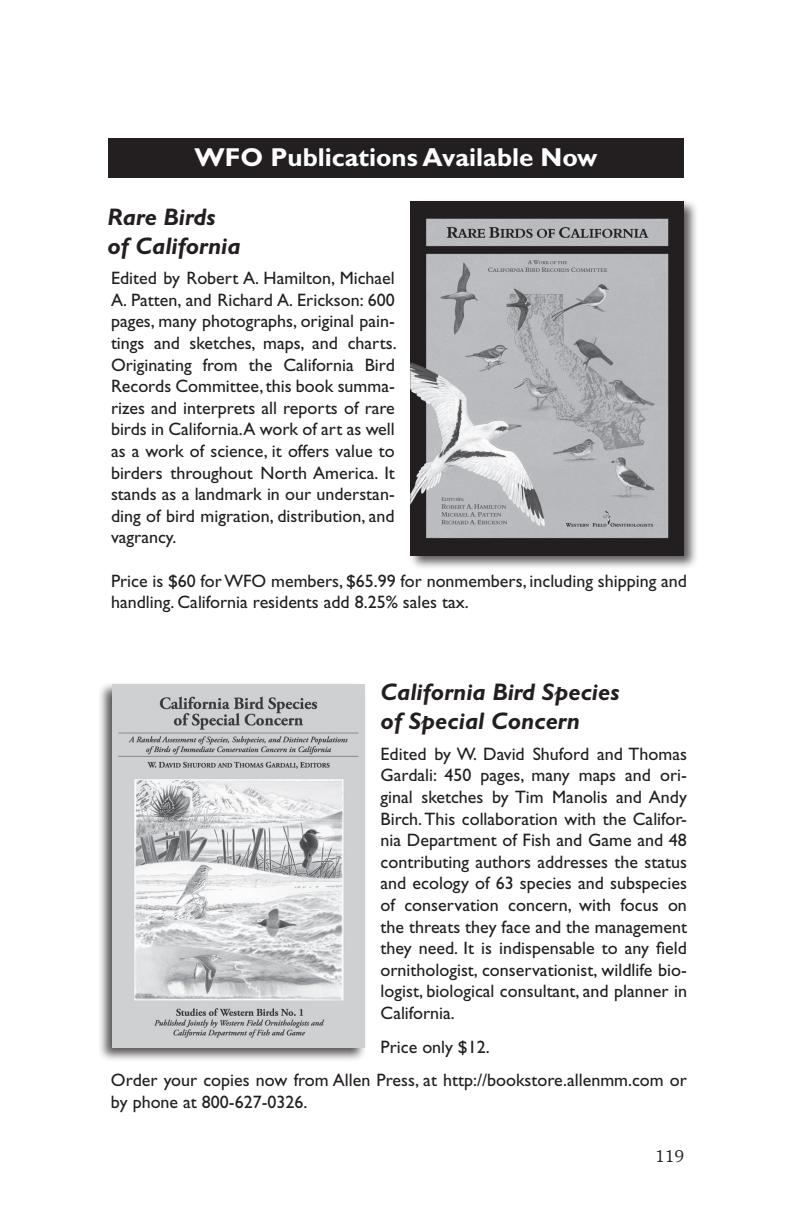
<style>
.page{position:relative;width:792px;height:1224px;background:#fff}
.page>*{position:absolute;margin:0;border:0;box-sizing:border-box;transform-origin:0 0}
.t1{font:700 26px "Gill Sans";color:#fff}
.t2{font:italic 700 24px/28.8px "Gill Sans";color:#231f20}
.t3{font:18px/21.6px "Gill Sans";color:#231f20;text-align:justify}
.t4{font:300 16px "Souvenir";color:#231f20}
</style>
<div class="page">
<div style="left:97px;top:681px;width:270px;height:381px;background:#231f20;opacity:.75"></div>
<img style="left:112px;top:684px;width:253px;height:364px">
<div style="left:408px;top:198px;width:290px;height:372px;background:#231f20;opacity:.75"></div>
<img style="left:411px;top:202px;width:273px;height:354px">
<div style="left:108px;top:138px;width:576px;height:39px;background:#231f20"></div>
<h1 class="t1" style="left:195px;top:142px;width:404px">WFO Publications Available Now</h1>
<h2 class="t2" style="left:107px;top:203px;width:135px">Rare Birds of California</h2>
<p class="t3" style="left:111px;top:267px;width:287px">Edited by Robert A. Hamilton, Michael A. Patten, and Richard A. Erickson: 600 pages, many photographs, original pain&shy;tings and sketches, maps, and charts.<br>Originating from the California Bird Records Committee, this book summa&shy;rizes and interprets all reports of rare birds in California.A work of art as well as a work of science, it offers value to birders throughout North America. It stands as a landmark in our understan&shy;ding of bird migration, distribution, and vagrancy.</p>
<p class="t3" style="left:111px;top:570px;width:577px">Price is $60 for WFO members, $65.99 for nonmembers, including shipping and handling. California residents add 8.25% sales tax.</p>
<h2 class="t2" style="left:381px;top:677px;width:240px">California Bird Species of Special Concern</h2>
<p class="t3" style="left:381px;top:743px;width:308px">Edited by W. David Shuford and Thomas Gardali: 450 pages, many maps and ori&shy;ginal sketches by Tim Manolis and Andy Birch. This collaboration with the Califor&shy;nia Department of Fish and Game and 48 contributing authors addresses the status and ecology of 63 species and subspecies of conservation concern, with focus on the threats they face and the management they need. It is indispensable to any field ornithologist, conservationist, wildlife bio&shy;logist, biological consultant, and planner in California.</p>
<p class="t3" style="left:111px;top:1030px;width:577px;line-height:33.6px;text-indent:270px">Price only $12.<br>Order your copies now from Allen Press, at http://bookstore.allenmm.com or</p>
<p class="t3" style="left:111px;top:1091px;width:198px">by phone at 800-627-0326.</p>
<p class="t4" style="left:655px;top:1146px;width:30px">119</p>
</div>
